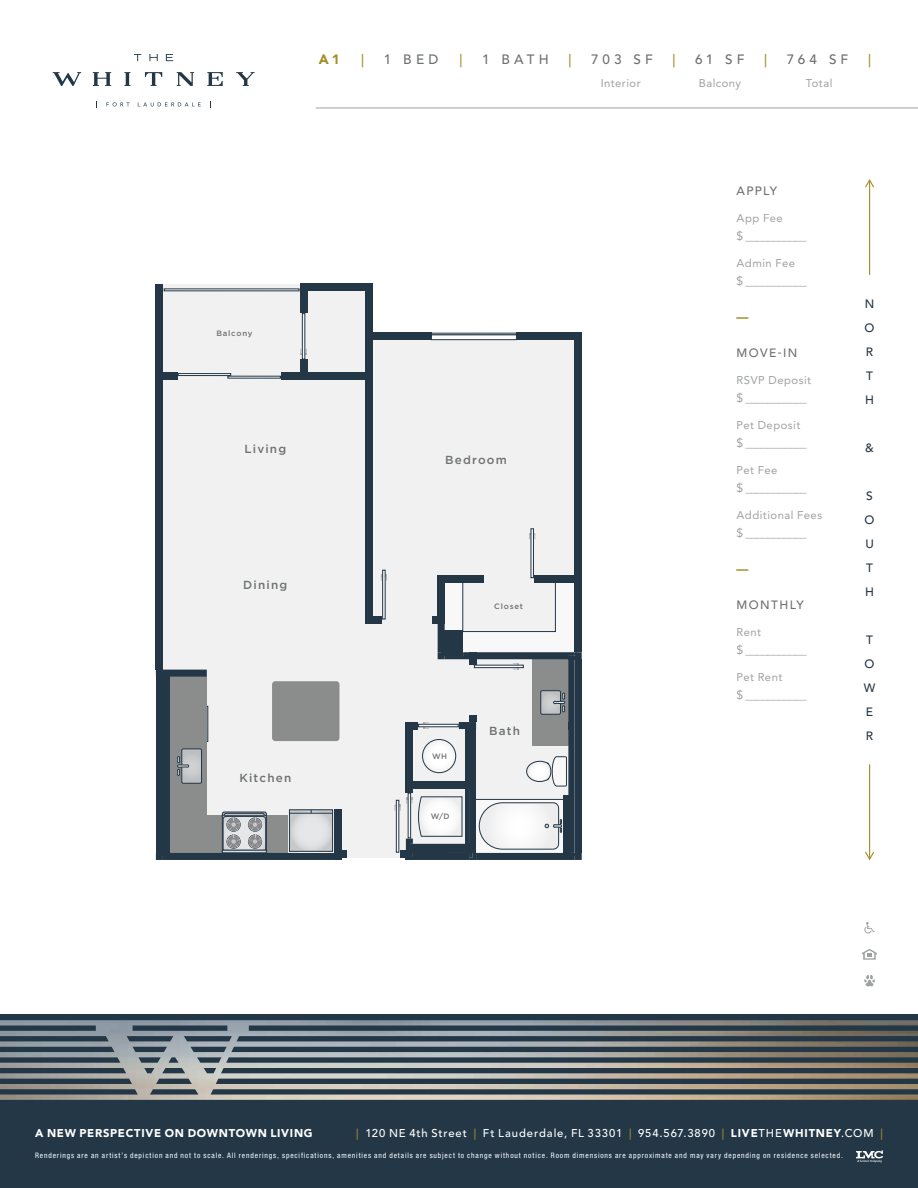
<style>
.page{position:relative;width:918px;height:1188px;background:#fff}
.page>*{position:absolute;margin:0;border:0;box-sizing:border-box;transform-origin:0 0}
.t1{font:500 13.5px "Avenir";letter-spacing:.305em;color:#6f7271}
.t2{font:500 13.5px "Avenir";color:#a48d29}
.t3{font:900 13.5px "Avenir";color:#a48d29}
.t4{font:12px "Avenir";color:#9ea1a2}
.t5{font:500 12px "Avenir";letter-spacing:.115em;color:#6f7271}
.t6{font:500 12px/24px "Avenir";color:#243746}
.t7{font:900 12px "Avenir";color:#a48d29}
.t8{font:500 11.7px "Gotham";letter-spacing:.1em;color:#6f7271}
.t9{font:11.25px "Avenir";letter-spacing:.045em;color:#9ea1a2}
.t10{font:500 11.25px "Avenir";letter-spacing:.08em;color:#fff}
.t11{font:900 11.25px "Avenir";letter-spacing:.065em;color:#fff}
.t12{font:500 7.8px "Gotham";letter-spacing:.1em;color:#6f7271}
.t13{font:condensed 7.5px "Helvetica Neue LT Std";letter-spacing:.12em;color:#fff}
.s1{color:#a48d29}
.s2{font-weight:900}
</style>
<div class="page">
<svg style="left:107px;top:102px;width:23px;height:4px"></svg>
<svg style="left:138px;top:102px;width:63px;height:4px"></svg>
<svg style="left:134px;top:54px;width:7px;height:7px"></svg>
<svg style="left:149px;top:54px;width:9px;height:7px"></svg>
<svg style="left:166px;top:54px;width:7px;height:7px"></svg>
<svg style="left:236px;top:72px;width:19px;height:14px"></svg>
<svg style="left:93px;top:72px;width:18px;height:14px"></svg>
<svg style="left:124px;top:72px;width:6px;height:14px"></svg>
<svg style="left:177px;top:72px;width:17px;height:14px"></svg>
<svg style="left:145px;top:72px;width:17px;height:14px"></svg>
<svg style="left:207px;top:72px;width:16px;height:14px"></svg>
<svg style="left:53px;top:72px;width:28px;height:14px"></svg>
<hr style="left:316px;top:108px;width:602px;height:1px;background:#9ea1a2">
<div style="left:159px;top:333px;width:419px;height:524px;background:#f1f1f2"></div>
<div style="left:159px;top:284px;width:210px;height:117px;background:#f1f1f2"></div>
<div style="left:206px;top:706px;width:2px;height:36px;border:1px solid #243746"></div>
<div style="left:168px;top:677px;width:39px;height:149px;background:#8b8d8d"></div>
<hr style="left:156px;top:677px;width:3px;height:176px;background:#243746">
<div style="left:156px;top:284px;width:7px;height:88px;background:#243746"></div>
<div style="left:156px;top:379px;width:7px;height:291px;background:#243746"></div>
<div style="left:365px;top:379px;width:7px;height:238px;background:#243746"></div>
<div style="left:365px;top:340px;width:7px;height:32px;background:#243746"></div>
<div style="left:365px;top:291px;width:7px;height:42px;background:#243746"></div>
<div style="left:575px;top:340px;width:7px;height:235px;background:#243746"></div>
<div style="left:372px;top:617px;width:10px;height:7px;background:#243746"></div>
<div style="left:365px;top:617px;width:7px;height:7px;background:#243746"></div>
<div style="left:445px;top:575px;width:39px;height:7px;background:#243746"></div>
<div style="left:534px;top:575px;width:41px;height:7px;background:#243746"></div>
<div style="left:575px;top:575px;width:7px;height:7px;background:#243746"></div>
<div style="left:516px;top:333px;width:59px;height:7px;background:#243746"></div>
<div style="left:575px;top:333px;width:7px;height:7px;background:#243746"></div>
<div style="left:372px;top:333px;width:59px;height:7px;background:#243746"></div>
<div style="left:365px;top:333px;width:7px;height:7px;background:#243746"></div>
<div style="left:307px;top:372px;width:58px;height:7px;background:#243746"></div>
<div style="left:282px;top:372px;width:18px;height:7px;background:#243746"></div>
<div style="left:365px;top:372px;width:7px;height:7px;background:#243746"></div>
<div style="left:163px;top:372px;width:14px;height:7px;background:#243746"></div>
<div style="left:156px;top:372px;width:7px;height:7px;background:#243746"></div>
<div style="left:307px;top:284px;width:58px;height:7px;background:#243746"></div>
<div style="left:365px;top:284px;width:7px;height:7px;background:#243746"></div>
<div style="left:300px;top:291px;width:7px;height:22px;background:#243746"></div>
<div style="left:300px;top:284px;width:7px;height:7px;background:#243746"></div>
<div style="left:300px;top:359px;width:7px;height:13px;background:#243746"></div>
<div style="left:300px;top:372px;width:7px;height:7px;background:#243746"></div>
<div style="left:163px;top:677px;width:7px;height:176px;background:#243746"></div>
<hr style="left:159px;top:677px;width:4px;height:176px;background:#243746">
<svg style="left:156px;top:670px;width:51px;height:7px"></svg>
<div style="left:438px;top:575px;width:7px;height:7px;background:#243746"></div>
<div style="left:178px;top:373px;width:53px;height:3px;border:1px solid #243746"></div>
<svg style="left:381px;top:575px;width:6px;height:6px"></svg>
<hr style="left:383px;top:570px;width:2px;height:49px;background:#f8f8f8">
<svg style="left:529px;top:533px;width:6px;height:6px"></svg>
<div style="left:531px;top:529px;width:3px;height:49px;border:1px solid #243746"></div>
<svg style="left:300px;top:349px;width:7px;height:6px"></svg>
<div style="left:302px;top:314px;width:3px;height:45px;border:1px solid #243746"></div>
<div style="left:272px;top:681px;width:67px;height:60px;background:#8b8d8d;border-radius:3px"></div>
<svg style="left:177px;top:749px;width:25px;height:34px"></svg>
<svg style="left:156px;top:810px;width:191px;height:50px"></svg>
<div style="left:431px;top:333px;width:86px;height:2px;border:1px solid #243746"></div>
<div style="left:431px;top:335px;width:85px;height:5px;background:#fff"></div>
<div style="left:431px;top:335px;width:86px;height:5px;border:1px solid #243746"></div>
<svg style="left:394px;top:578px;width:188px;height:282px"></svg>
<svg style="left:423px;top:739px;width:33px;height:34px"></svg>
<div style="left:422px;top:739px;width:34px;height:34px;border:1px solid #243746;border-radius:50%"></div>
<div style="left:0;top:1014px;width:918px;height:174px;background:#243746"></div>
<img style="left:0;top:1020px;width:918px;height:80px">
<svg style="left:856px;top:1150px;width:27px;height:12px"></svg>
<hr style="left:869px;top:180px;width:1px;height:95px;background:#a48d29">
<svg style="left:865px;top:179px;width:10px;height:10px"></svg>
<hr style="left:869px;top:764px;width:1px;height:95px;background:#a48d29">
<svg style="left:865px;top:850px;width:10px;height:10px"></svg>
<svg style="left:862px;top:949px;width:15px;height:11px"></svg>
<svg style="left:864px;top:922px;width:11px;height:11px"></svg>
<svg style="left:864px;top:975px;width:11px;height:11px"></svg>
<h1 class="t3" style="left:319px;top:51px;width:22px">A1</h1>
<h1 class="t2" style="left:361px;top:52px;width:4px">|</h1>
<h1 class="t1" style="left:384px;top:52px;width:56px">1 BED</h1>
<h1 class="t2" style="left:459px;top:52px;width:4px">|</h1>
<h1 class="t1" style="left:482px;top:52px;width:68px">1 BATH</h1>
<h1 class="t2" style="left:568px;top:52px;width:4px">|</h1>
<h1 class="t1" style="left:591px;top:52px;width:63px">703 SF</h1>
<h1 class="t2" style="left:672px;top:52px;width:4px">|</h1>
<h1 class="t1" style="left:695px;top:52px;width:51px">61 SF</h1>
<h1 class="t2" style="left:764px;top:52px;width:4px">|</h1>
<h1 class="t1" style="left:787px;top:52px;width:63px">764 SF</h1>
<h1 class="t2" style="left:868px;top:52px;width:4px">|</h1>
<p class="t12" style="left:216px;top:329px;width:38px">Balcony</p>
<h3 class="t8" style="left:244px;top:443px;width:43px">Living</h3>
<h3 class="t8" style="left:243px;top:578px;width:46px">Dining</h3>
<h3 class="t8" style="left:239px;top:771px;width:53px">Kitchen</h3>
<h3 class="t8" style="left:445px;top:453px;width:63px">Bedroom</h3>
<p class="t12" style="left:494px;top:602px;width:30px">Closet</p>
<p class="t12" style="left:432px;top:752px;width:16px">WH</p>
<p class="t12" style="left:431px;top:812px;width:20px">W/D</p>
<h3 class="t8" style="left:489px;top:724px;width:32px">Bath</h3>
<h3 class="t9" style="left:601px;top:77px;width:41px">Interior</h3>
<h3 class="t9" style="left:699px;top:77px;width:44px">Balcony</h3>
<h3 class="t9" style="left:806px;top:77px;width:28px">Total</h3>
<h2 class="t5" style="left:737px;top:184px;width:42px">APPLY</h2>
<h3 class="t9" style="left:737px;top:212px;width:48px">App Fee</h3>
<h2 class="t4" style="left:737px;top:229px;width:72px">$ ___________</h2>
<h3 class="t9" style="left:737px;top:257px;width:60px">Admin Fee</h3>
<h2 class="t4" style="left:737px;top:274px;width:72px">$ ___________</h2>
<h2 class="t7" style="left:737px;top:310px;width:13px">—</h2>
<h2 class="t5" style="left:737px;top:346px;width:62px">MOVE-IN</h2>
<h3 class="t9" style="left:737px;top:374px;width:76px">RSVP Deposit</h3>
<h2 class="t4" style="left:737px;top:391px;width:72px">$ ___________</h2>
<h3 class="t9" style="left:737px;top:419px;width:65px">Pet Deposit</h3>
<h2 class="t4" style="left:737px;top:436px;width:72px">$ ___________</h2>
<h3 class="t9" style="left:737px;top:464px;width:42px">Pet Fee</h3>
<h2 class="t4" style="left:737px;top:481px;width:72px">$ ___________</h2>
<h3 class="t9" style="left:737px;top:509px;width:87px">Additional Fees</h3>
<h2 class="t4" style="left:737px;top:526px;width:72px">$ ___________</h2>
<h2 class="t7" style="left:737px;top:562px;width:13px">—</h2>
<h2 class="t5" style="left:737px;top:598px;width:69px">MONTHLY</h2>
<h3 class="t9" style="left:737px;top:626px;width:26px">Rent</h3>
<h2 class="t4" style="left:737px;top:643px;width:72px">$ ___________</h2>
<h3 class="t9" style="left:737px;top:671px;width:47px">Pet Rent</h3>
<h2 class="t4" style="left:737px;top:688px;width:72px">$ ___________</h2>
<h2 class="t6" style="left:865px;top:292px;width:11px">N<br>O<br>R<br>T<br>H</h2>
<h2 class="t6" style="left:865px;top:436px;width:10px">&amp;</h2>
<h2 class="t6" style="left:865px;top:484px;width:11px">S<br>O<br>U<br>T<br>H</h2>
<h2 class="t6" style="left:864px;top:628px;width:13px">T<br>O<br>W<br>E<br>R</h2>
<h3 class="t11" style="left:35px;top:1127px;width:279px">A NEW PERSPECTIVE ON DOWNTOWN LIVING</h3>
<h3 class="t10" style="left:356px;top:1127px;width:528px"><span class="s1">|</span> 120 NE 4th Street <span class="s1">|</span> Ft Lauderdale, FL 33301 <span class="s1">|</span> 954.567.3890 <span class="s1">|</span> <span class="s2">LIVE</span>THE<span class="s2">WHITNEY</span>.COM <span class="s1">|</span></h3>
<p class="t13" style="left:35px;top:1151px;width:809px">Renderings are an artist’s depiction and not to scale. All renderings, specifications, amenities and details are subject to change without notice. Room dimensions are approximate and may vary depending on residence selected.</p>
</div>
